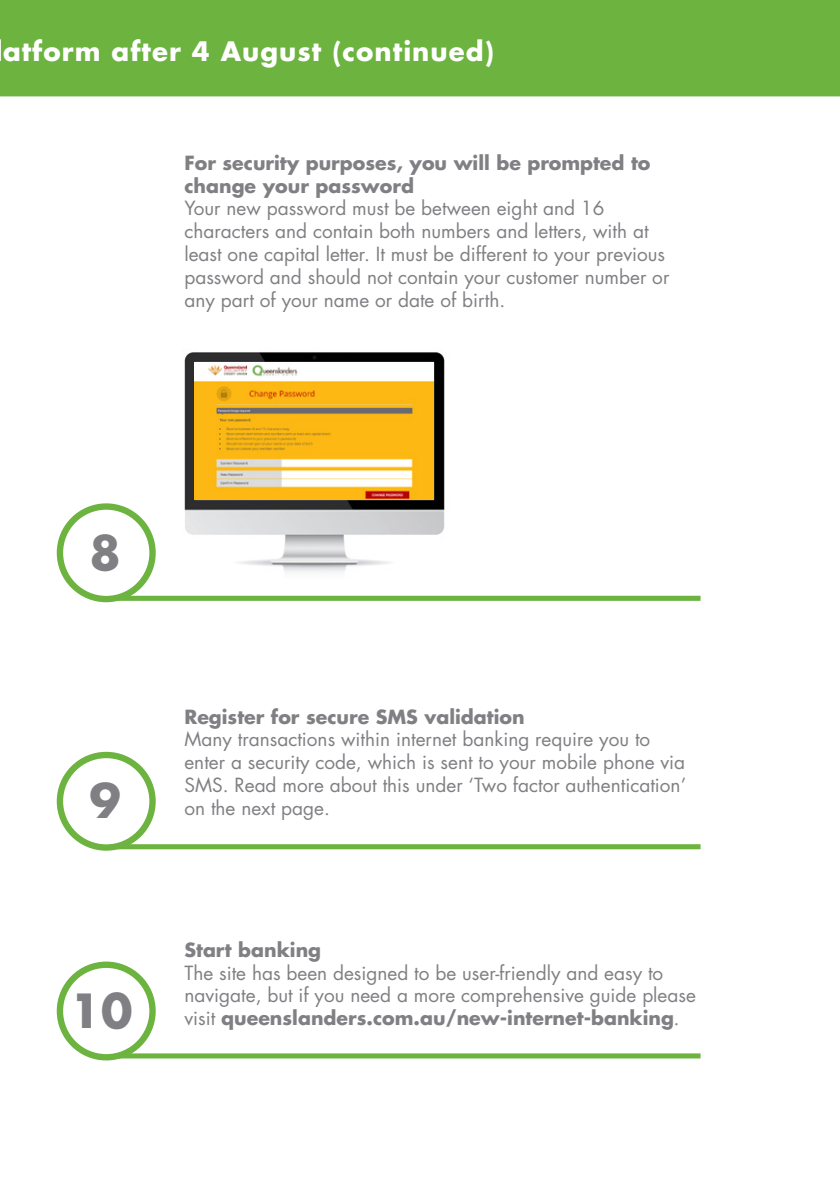
<style>
.page{position:relative;width:840px;height:1191px;background:#fff}
.page>*{position:absolute;margin:0;border:0;box-sizing:border-box;transform-origin:0 0}
.t1{font:700 45.8px "Futura Std";color:#807f83}
.t2{font:700 26px "Futura Std";letter-spacing:.04em;color:#fff}
.t3{font:19px/22.8px "Futura Std";color:#807f83}
.t4{font:700 19px/22.8px "Futura Std";color:#807f83}
.s1{font-weight:700}
.s2{font-weight:500}
</style>
<div class="page">
<div style="left:0;top:0;width:839px;height:96px;background:#6cb33f"></div>
<img style="left:159px;top:352px;width:310px;height:244px">
<img style="left:194px;top:362px;width:239px;height:138px">
<div style="left:57px;top:503px;width:99px;height:99px;border:6px solid #6cb33f;border-radius:50%"></div>
<div style="left:57px;top:752px;width:99px;height:98px;border:6px solid #6cb33f;border-radius:50%"></div>
<div style="left:57px;top:961px;width:99px;height:99px;border:6px solid #6cb33f;border-radius:50%"></div>
<div style="left:117px;top:596px;width:583px;height:5px;background:#6cb33f"></div>
<div style="left:117px;top:844px;width:583px;height:5px;background:#6cb33f"></div>
<div style="left:117px;top:1053px;width:583px;height:5px;background:#6cb33f"></div>
<h2 class="t2" style="left:3px;top:34px;width:492px">atform after 4 August (continued)</h2>
<p class="t4" style="left:184px;top:151px;width:467px">For security purposes, you will be prompted to change your password</p>
<p class="t3" style="left:184px;top:197px;width:486px">Your new password must be between eight and 16 characters and contain both numbers and letters, with at least one capital letter. It must be different to your previous password and should not contain your customer number or any part of your name or date of birth.</p>
<h1 class="t1" style="left:89px;top:522px;width:33px">8</h1>
<h1 class="t1" style="left:89px;top:770px;width:33px">9</h1>
<h1 class="t1" style="left:70px;top:980px;width:64px">10</h1>
<p class="t4" style="left:184px;top:705px;width:341px">Register for secure SMS validation</p>
<p class="t3" style="left:184px;top:728px;width:503px">Many transactions within internet banking require you to enter a security code, which is sent to your mobile phone via SMS. Read more about this under ‘Two factor authentication’ on the next page.</p>
<p class="t4" style="left:184px;top:938px;width:138px">Start banking</p>
<p class="t3" style="left:184px;top:961px;width:512px">The site has been designed to be user-friendly and easy to navigate, but if you need a more comprehensive guide please visit <span class="s1">queenslanders.com.au/new-internet-banking</span><span class="s2">.</span></p>
</div>
